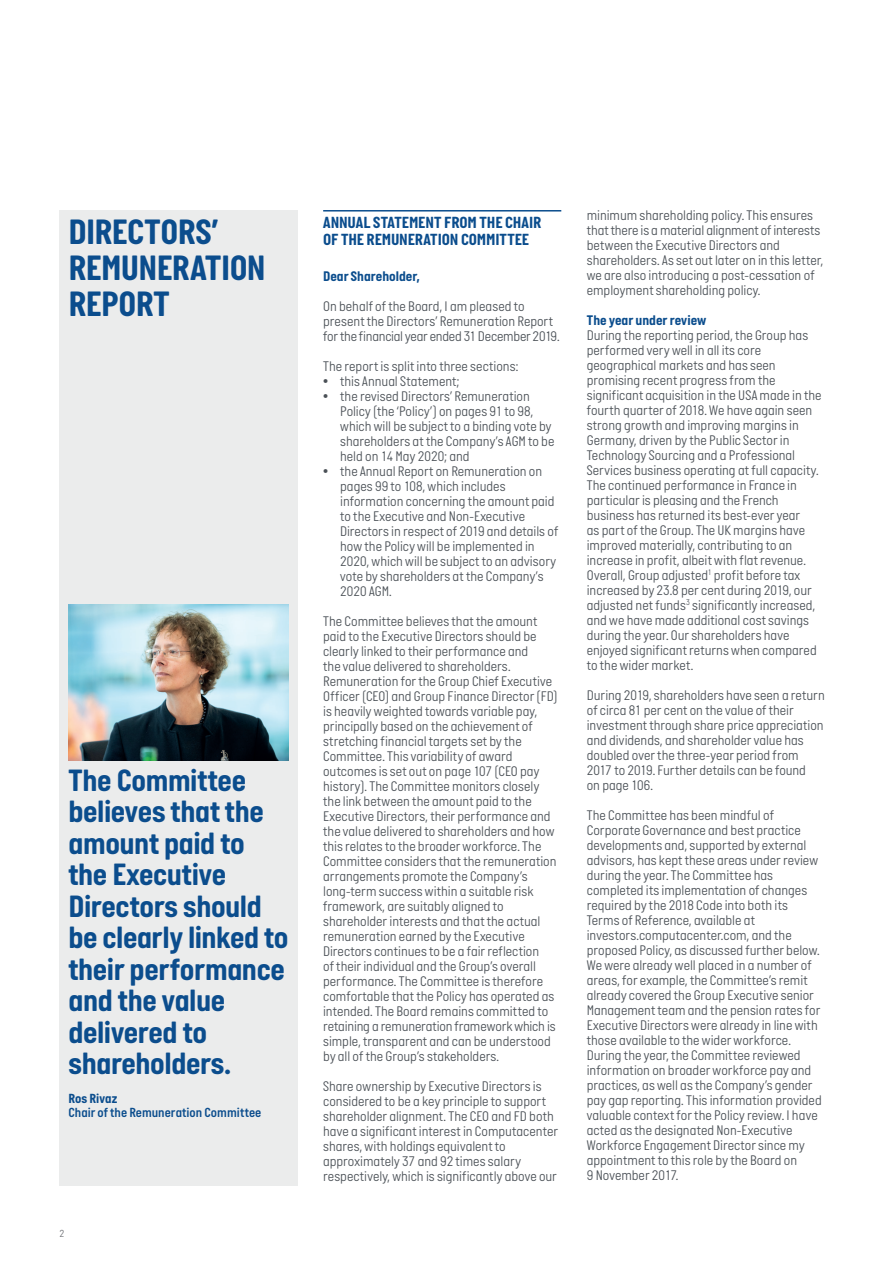
<style>
.page{position:relative;width:893px;height:1263px;background:#fff}
.page>*{position:absolute;margin:0;border:0;box-sizing:border-box;transform-origin:0 0}
.t1{font:700 36px/36px "Italian Plate No One";letter-spacing:-.005em;color:#0b4d8d}
.t2{font:700 31.5px/31.5px "Italian Plate No One";letter-spacing:-.015em;color:#0b4d8d}
.t3{font:700 16.5px/16.5px "Italian Plate No One";color:#0b4d8d}
.t4{font:300 14.25px/15px "Italian Plate No One";color:#4b5157}
.t5{font:700 14.25px "Italian Plate No One";color:#0b4d8d}
.t6{font:13.5px "Italian Plate No One D Bd";color:#0b4d8d}
.t7{font:700 13.5px "Italian Plate No One";letter-spacing:.005em;color:#0b4d8d}
.t8{font:300 10.5px "Italian Plate No One";color:#6d6f74}
</style>
<div class="page">
<div style="left:60px;top:210px;width:238px;height:975px;background:#ebecec"></div>
<hr style="left:323px;top:210px;width:238px;height:2px;background:#0b4d8d">
<img style="left:69px;top:604px;width:220px;height:156px">
<h1 class="t1" style="left:69px;top:213px;width:199px">DIRECTORS’<br>REMUNERATION<br>REPORT</h1>
<h2 class="t2" style="left:69px;top:764px;width:222px">The Committee believes that the amount paid to the Executive<br>Directors should be clearly linked to their performance and the value delivered to shareholders.</h2>
<p class="t7" style="left:69px;top:1091px;width:50px">Ros Rivaz</p>
<p class="t6" style="left:69px;top:1105px;width:194px">Chair of the Remuneration Committee</p>
<p class="t8" style="left:60px;top:1228px;width:6px">2</p>
<p class="t3" style="left:323px;top:214px;width:219px">ANNUAL STATEMENT FROM THE CHAIR<br>OF THE REMUNERATION COMMITTEE</p>
<p class="t5" style="left:323px;top:268px;width:98px">Dear Shareholder,</p>
<p class="t4" style="left:323px;top:299px;width:238px">On behalf of the Board, I am pleased to present the Directors’ Remuneration Report for the financial year ended 31 December 2019.</p>
<p class="t4" style="left:323px;top:359px;width:197px">The report is split into three sections:</p>
<p class="t4" style="left:323px;top:374px;width:138px">• this Annual Statement;</p>
<p class="t4" style="left:340px;top:389px;width:216px;text-indent:-17px">• the revised Directors’ Remuneration Policy (the ‘Policy’) on pages 91 to 98, which will be subject to a binding vote by shareholders at the Company’s AGM to be held on 14 May 2020; and</p>
<p class="t4" style="left:340px;top:464px;width:220px;text-indent:-17px">• the Annual Report on Remuneration on pages 99 to 108, which includes information concerning the amount paid to the Executive and Non-Executive Directors in respect of 2019 and details of how the Policy will be implemented in 2020, which will be subject to an advisory vote by shareholders at the Company’s 2020 AGM.</p>
<p class="t4" style="left:323px;top:614px;width:236px">The Committee believes that the amount paid to the Executive Directors should be clearly linked to their performance and<br>the value delivered to shareholders.<br>Remuneration for the Group Chief Executive Officer (CEO) and Group Finance Director (FD) is heavily weighted towards variable pay, principally based on the achievement of stretching financial targets set by the Committee. This variability of award outcomes is set out on page 107 (CEO pay history). The Committee monitors closely the link between the amount paid to the Executive Directors, their performance and the value delivered to shareholders and how this relates to the broader workforce. The Committee considers that the remuneration arrangements promote the Company’s long-term success within a suitable risk framework, are suitably aligned to shareholder interests and that the actual remuneration earned by the Executive Directors continues to be a fair reflection<br>of their individual and the Group’s overall performance. The Committee is therefore comfortable that the Policy has operated as intended. The Board remains committed to retaining a remuneration framework which is simple, transparent and can be understood by all of the Group’s stakeholders.</p>
<p class="t4" style="left:323px;top:1079px;width:236px">Share ownership by Executive Directors is considered to be a key principle to support shareholder alignment. The CEO and FD both have a significant interest in Computacenter shares, with holdings equivalent to approximately 37 and 92 times salary respectively, which is significantly above our</p>
<p class="t4" style="left:587px;top:208px;width:238px">minimum shareholding policy. This ensures that there is a material alignment of interests between the Executive Directors and shareholders. As set out later on in this letter, we are also introducing a post-cessation of employment shareholding policy.</p>
<p class="t5" style="left:587px;top:312px;width:121px">The year under review</p>
<p class="t4" style="left:587px;top:328px;width:236px">During the reporting period, the Group has performed very well in all its core geographical markets and has seen promising recent progress from the significant acquisition in the USA made in the fourth quarter of 2018. We have again seen strong growth and improving margins in Germany, driven by the Public Sector in Technology Sourcing and a Professional Services business operating at full capacity.<br>The continued performance in France in particular is pleasing and the French business has returned its best-ever year<br>as part of the Group. The UK margins have improved materially, contributing to an increase in profit, albeit with flat revenue.<br>Overall, Group adjusted<sup>1</sup> profit before tax increased by 23.8 per cent during 2019, our adjusted net funds<sup>3</sup> significantly increased, and we have made additional cost savings during the year. Our shareholders have enjoyed significant returns when compared to the wider market.</p>
<p class="t4" style="left:587px;top:688px;width:240px">During 2019, shareholders have seen a return of circa 81 per cent on the value of their investment through share price appreciation and dividends, and shareholder value has doubled over the three-year period from 2017 to 2019. Further details can be found<br>on page 106.</p>
<p class="t4" style="left:587px;top:808px;width:236px">The Committee has been mindful of Corporate Governance and best practice developments and, supported by external advisors, has kept these areas under review during the year. The Committee has completed its implementation of changes required by the 2018 Code into both its Terms of Reference, available at investors.computacenter.com, and the proposed Policy, as discussed further below.<br>We were already well placed in a number of areas, for example, the Committee’s remit already covered the Group Executive senior Management team and the pension rates for Executive Directors were already in line with those available to the wider workforce.<br>During the year, the Committee reviewed information on broader workforce pay and practices, as well as the Company’s gender pay gap reporting. This information provided valuable context for the Policy review. I have acted as the designated Non-Executive Workforce Engagement Director since my appointment to this role by the Board on<br>9 November 2017.</p>
</div>
